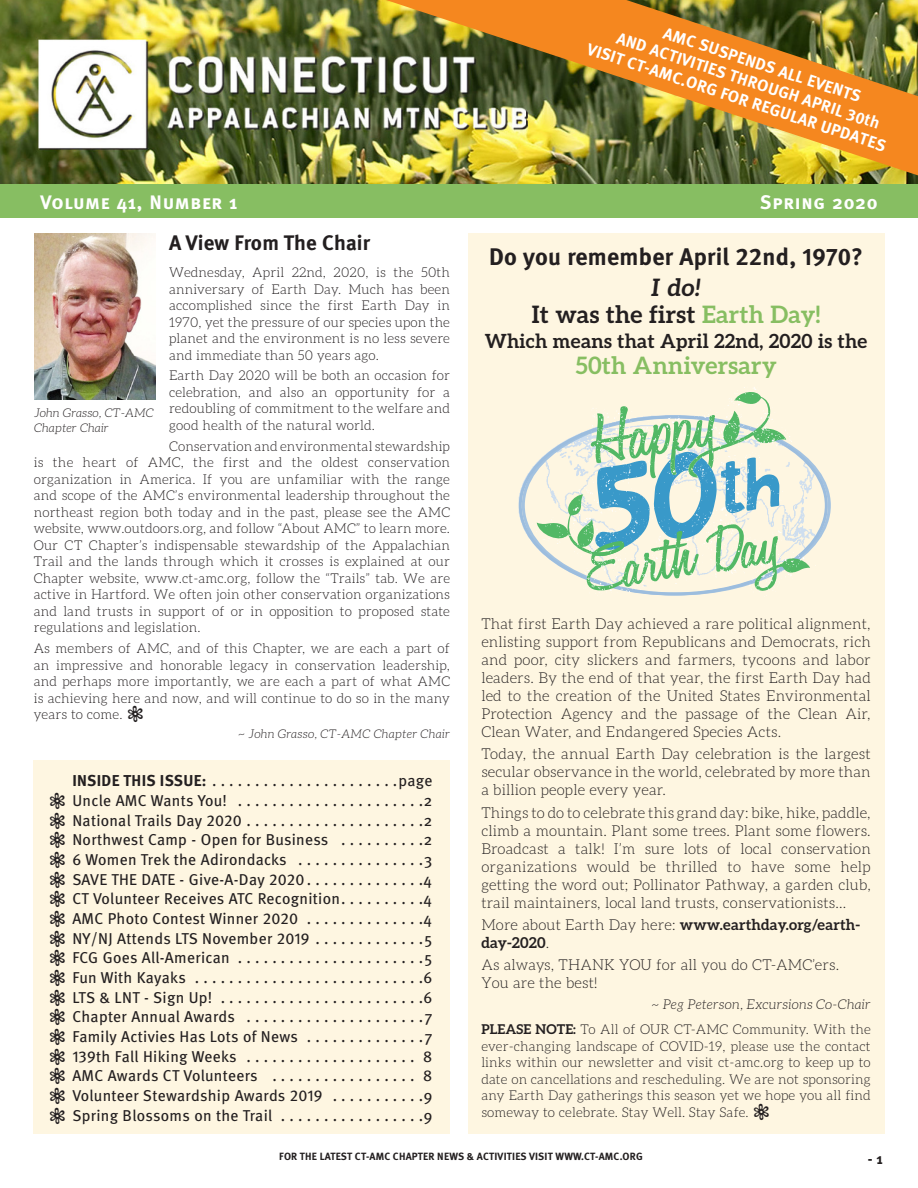
<style>
.page{position:relative;width:918px;height:1188px;background:#fff}
.page>*{position:absolute;margin:0;border:0;box-sizing:border-box;transform-origin:0 0}
.MetaBold_HL_16_18{font:700 24px "Meta";letter-spacing:.01em;color:#231f20}
.MetaBold_HL_16_18-2{font:700 24px/27px "Aleo";letter-spacing:.01em;color:#231f20;text-align:center}
.MetaBold_HL_16_18-3{font:700 24px "Aleo";letter-spacing:.01em;color:#87be62}
.MetaBold_HL_14_16{font:700 21px "Meta";letter-spacing:.01em;color:#231f20}
.Aleo_B_12_15{font:700 19.5px "Aleo";letter-spacing:.01em;color:#231f20}
.t1{font:19.5px "Meta Bold Caps";letter-spacing:.04em;color:#fff}
.t2{font:700 16.5px/19.4px "Meta";color:#fff}
.Contents{font:15.75px "Meta";letter-spacing:.02em;color:#231f20}
.BODY_COPY_Justified{font:300 15px/18px "Aleo";letter-spacing:.01em;color:#231f20;text-align:justify}
.BODY_COPY_Justified-2{font:700 15px/18px "Aleo";letter-spacing:.01em;color:#231f20}
.t3{font:700 15px "Meta";color:#231f20}
.BODY_COPY_Justified-3{font:300 13.5px/16.5px "Aleo";letter-spacing:.01em;color:#231f20;text-align:justify}
.Author{font:italic 300 13.5px "Aleo";letter-spacing:.02em;color:#231f20}
.BODY_COPY{font:italic 300 12px "Aleo";letter-spacing:.02em;color:#231f20}
.Captions{font:italic 300 12px/15px "Aleo";letter-spacing:.01em;color:#231f20}
.t4{font:700 10.5px "Meta";letter-spacing:.02em;color:#231f20}
.s1{font-family:"Meta Bold Expert";font-weight:400}
.s2{font-weight:700}
.s3{font-family:"Meta Book Expert"}
.s4{font-style:italic}
.s5{color:#87be62}
.s6{font-weight:300}
</style>
<div class="page">
<img style="left:0;top:0;width:918px;height:184px">
<div style="left:468px;top:233px;width:416px;height:901px;background:#fef6e1"></div>
<img style="left:518px;top:460px;width:313px;height:106px">
<div style="left:34px;top:761px;width:416px;height:373px;background:#fef6e1"></div>
<div style="left:0;top:184px;width:918px;height:34px;background:#87be62"></div>
<img style="left:34px;top:233px;width:122px;height:167px">
<svg style="left:751px;top:387px;width:59px;height:209px"></svg>
<svg style="left:529px;top:387px;width:222px;height:209px"></svg>
<img style="left:386px;top:0;width:532px;height:175px">
<p class="t2" style="left:626px;top:10px;width:278px;text-indent:43px;rotate:18deg">AMC SUSPENDS ALL EVENTS<br>AND ACTIVITIES THROUGH APRIL <span class="s1">30</span>th</p>
<p class="t2" style="left:591px;top:39px;width:315px;rotate:18deg">VISIT CT-AMC.ORG FOR REGULAR UPDATES</p>
<p class="t1" style="left:40px;top:190px;width:198px">Volume 41, Number 1</p>
<p class="t1" style="left:760px;top:190px;width:119px">Spring 2020</p>
<p class="MetaBold_HL_14_16" style="left:169px;top:230px;width:203px">A View From The Chair</p>
<p class="BODY_COPY_Justified-3" style="left:169px;top:264px;width:282px">Wednesday, April 22nd, 2020, is the 50th anniversary of Earth Day. Much has been accomplished since the first Earth Day in 1970, yet the pressure of our species upon the planet and the environment is no less severe and immediate than 50 years ago.</p>
<p class="BODY_COPY_Justified-3" style="left:169px;top:367px;width:282px">Earth Day 2020 will be both an occasion for celebration, and also an opportunity for a redoubling of commitment to the welfare and good health of the natural world.</p>
<p class="BODY_COPY_Justified-3" style="left:34px;top:438px;width:418px;text-indent:135px">Conservation and environmental stewardship is the heart of AMC, the first and the oldest conservation organization in America. If you are unfamiliar with the range and scope of the AMC’s environmental leadership throughout the northeast region both today and in the past, please see the AMC website, www.outdoors.org, and follow “About AMC” to learn more.<br>Our CT Chapter’s indispensable stewardship of the Appalachian Trail and the lands through which it crosses is explained at our Chapter website, www.ct-amc.org, follow the “Trails” tab. We are active in Hartford. We often join other conservation organizations and land trusts in support of or in opposition to proposed state regulations and legislation.</p>
<p class="BODY_COPY_Justified-3" style="left:34px;top:640px;width:418px">As members of AMC, and of this Chapter, we are each a part of an impressive and honorable legacy in conservation leadership, and perhaps more importantly, we are each a part of what AMC is achieving here and now, and will continue to do so in the many years to come.</p>
<p class="BODY_COPY" style="left:238px;top:728px;width:213px">~ John Grasso, CT-AMC Chapter Chair</p>
<p class="Captions" style="left:34px;top:405px;width:121px">John Grasso, CT-AMC<br>Chapter Chair</p>
<p class="Contents" style="left:72px;top:772px;width:361px"><span class="s2">INSIDE THIS ISSUE:</span> . . . . . . . . . . . . . . . . . . . . . page</p>
<p class="Contents" style="left:72px;top:791px;width:362px">Uncle AMC Wants You! . . . . . . . . . . . . . . . . . . . . . 2</p>
<p class="Contents" style="left:72px;top:811px;width:362px">National Trails Day <span class="s3">2020</span> . . . . . . . . . . . . . . . . . . . . 2</p>
<p class="Contents" style="left:72px;top:831px;width:362px">Northwest Camp - Open for Business . . . . . . . . . 2</p>
<p class="Contents" style="left:72px;top:850px;width:361px"><span class="s3">6</span> Women Trek the Adirondacks . . . . . . . . . . . . . . 3</p>
<p class="Contents" style="left:72px;top:870px;width:362px">SAVE THE DATE - Give-A-Day <span class="s3">2020</span> . . . . . . . . . . . . . 4</p>
<p class="Contents" style="left:72px;top:890px;width:362px">CT Volunteer Receives ATC Recognition . . . . . . . . . 4</p>
<p class="Contents" style="left:72px;top:909px;width:362px">AMC Photo Contest Winner <span class="s3">2020</span> . . . . . . . . . . . . . 4</p>
<p class="Contents" style="left:72px;top:929px;width:362px">NY/NJ Attends LTS November <span class="s3">2019</span> . . . . . . . . . . . . 5</p>
<p class="Contents" style="left:72px;top:949px;width:362px">FCG Goes All-American . . . . . . . . . . . . . . . . . . . . . 5</p>
<p class="Contents" style="left:72px;top:968px;width:362px">Fun With Kayaks . . . . . . . . . . . . . . . . . . . . . . . . . . 6</p>
<p class="Contents" style="left:72px;top:988px;width:362px">LTS &amp; LNT - Sign Up! . . . . . . . . . . . . . . . . . . . . . . . 6</p>
<p class="Contents" style="left:72px;top:1008px;width:362px">Chapter Annual Awards . . . . . . . . . . . . . . . . . . . . 7</p>
<p class="Contents" style="left:72px;top:1027px;width:362px">Family Activies Has Lots of News . . . . . . . . . . . . . 7</p>
<p class="Contents" style="left:72px;top:1047px;width:362px"><span class="s3">139</span>th Fall Hiking Weeks . . . . . . . . . . . . . . . . . . . . 8</p>
<p class="Contents" style="left:72px;top:1066px;width:362px">AMC Awards CT Volunteers . . . . . . . . . . . . . . . . . 8</p>
<p class="Contents" style="left:72px;top:1086px;width:362px">Volunteer Stewardship Awards <span class="s3">2019</span> . . . . . . . . . . 9</p>
<p class="Contents" style="left:72px;top:1106px;width:362px">Spring Blossoms on the Trail . . . . . . . . . . . . . . . . 9</p>
<p class="MetaBold_HL_16_18" style="left:489px;top:243px;width:375px">Do you remember April <span class="s1">22</span>nd, <span class="s1">1970</span>?</p>
<p class="MetaBold_HL_16_18-2" style="left:532px;top:273px;width:290px"><span class="s4">I do!<br></span>It was the first <span class="s5">Earth Day!</span></p>
<p class="Aleo_B_12_15" style="left:485px;top:330px;width:384px">Which means that April 22nd, 2020 is the</p>
<p class="MetaBold_HL_16_18-3" style="left:575px;top:351px;width:203px">50th Anniversary</p>
<p class="BODY_COPY_Justified" style="left:481px;top:615px;width:391px">That first Earth Day achieved a rare political alignment, enlisting support from Republicans and Democrats, rich and poor, city slickers and farmers, tycoons and labor leaders. By the end of that year, the first Earth Day had led to the creation of the United States Environmental Protection Agency and the passage of the Clean Air, Clean Water, and Endangered Species Acts.</p>
<p class="BODY_COPY_Justified" style="left:481px;top:745px;width:391px">Today, the annual Earth Day celebration is the largest secular observance in the world, celebrated by more than a billion people every year.</p>
<p class="BODY_COPY_Justified" style="left:481px;top:803px;width:391px">Things to do to celebrate this grand day: bike, hike, paddle, climb a mountain. Plant some trees. Plant some flowers.<br>Broadcast a talk! I’m sure lots of local conservation organizations would be thrilled to have some help getting the word out; Pollinator Pathway, a garden club, trail maintainers, local land trusts, conservationists...</p>
<p class="BODY_COPY_Justified-2" style="left:481px;top:915px;width:381px"><span class="s6">More about Earth Day here:</span> www.earthday.org/earth&shy;day-2020<span class="s6">.</span></p>
<p class="BODY_COPY_Justified" style="left:481px;top:956px;width:359px">As always, THANK YOU for all you do CT-AMC’ers.<br>You are the best!</p>
<p class="Author" style="left:652px;top:997px;width:221px">~ Peg Peterson, Excursions Co-Chair</p>
<p class="BODY_COPY_Justified-3" style="left:481px;top:1021px;width:391px"><span class="s2">PLEASE NOTE:</span> To All of OUR CT-AMC Community. With the ever-changing landscape of COVID-19, please use the contact links within our newsletter and visit ct-amc.org to keep up to date on cancellations and rescheduling. We are not sponsoring any Earth Day gatherings this season yet we hope you all find someway to celebrate. Stay Well. Stay Safe.</p>
<p class="t4" style="left:279px;top:1150px;width:365px">FOR THE LATEST CT-AMC CHAPTER NEWS &amp; ACTIVITIES VISIT WWW.CT-AMC.ORG</p>
<p class="t3" style="left:868px;top:1150px;width:16px">- 1</p>
</div>
